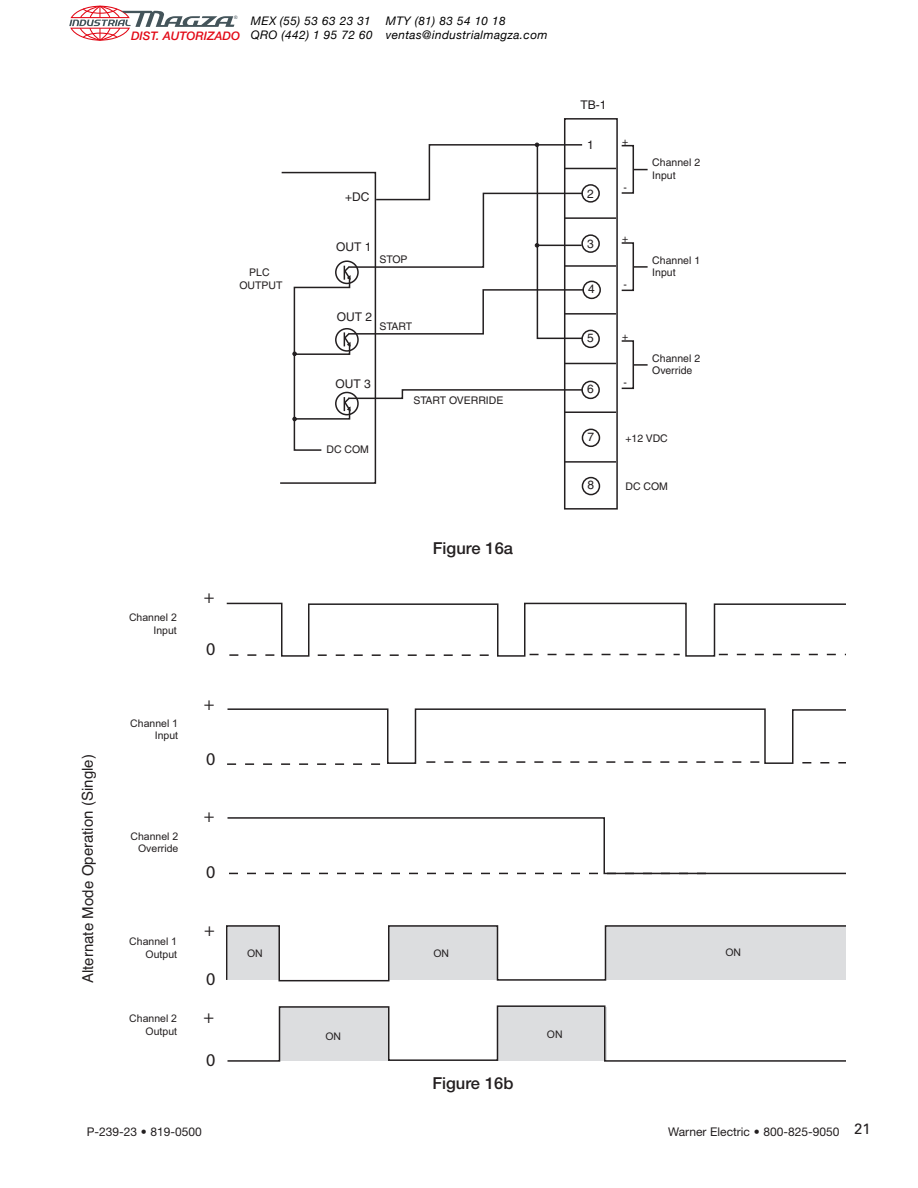
<style>
.page{position:relative;width:918px;height:1188px;background:#fff}
.page>*{position:absolute;margin:0;border:0;box-sizing:border-box;transform-origin:0 0}
.t1{font:18px "Myriad";color:#231f20}
.t2{font:500 16.5px "Helvetica Neue";color:#231f20}
.t3{font:15px "Helvetica";color:#231f20}
.t4{font:12px "Helvetica Neue";color:#231f20}
.t5{font:12px "Helvetica";color:#231f20}
.t6{font:italic 11.85px/14.5px "Helvetica Neue";letter-spacing:.035em;color:#000}
.t7{font:italic 500 11.85px "Helvetica Neue";color:#e20916}
.t8{font:10.5px/12.6px "Helvetica";color:#231f20}
.t9{font:10.5px/12.6px "Arial";color:#231f20;text-align:right}
.t10{font:4.65px "Arial";color:#44545a}
</style>
<div class="page">
<div style="left:564px;top:118px;width:54px;height:392px;border:2px solid #231f20"></div>
<hr style="left:565px;top:168px;width:51px;height:1px;background:#231f20">
<hr style="left:565px;top:217px;width:51px;height:2px;background:#231f20">
<hr style="left:565px;top:265px;width:51px;height:2px;background:#231f20">
<hr style="left:565px;top:313px;width:51px;height:2px;background:#231f20">
<hr style="left:565px;top:363px;width:51px;height:1px;background:#231f20">
<hr style="left:565px;top:411px;width:51px;height:2px;background:#231f20">
<hr style="left:565px;top:461px;width:51px;height:2px;background:#231f20">
<div style="left:581px;top:184px;width:19px;height:19px;border:2px solid #231f20;border-radius:50%"></div>
<div style="left:581px;top:234px;width:19px;height:19px;border:2px solid #231f20;border-radius:50%"></div>
<div style="left:582px;top:281px;width:19px;height:18px;border:2px solid #231f20;border-radius:50%"></div>
<div style="left:581px;top:330px;width:19px;height:18px;border:2px solid #231f20;border-radius:50%"></div>
<div style="left:581px;top:381px;width:19px;height:18px;border:2px solid #231f20;border-radius:50%"></div>
<div style="left:582px;top:429px;width:18px;height:18px;border:2px solid #231f20;border-radius:50%"></div>
<div style="left:582px;top:477px;width:18px;height:18px;border:2px solid #231f20;border-radius:50%"></div>
<div style="left:621px;top:145px;width:13px;height:49px;border:2px solid #231f20"></div>
<svg style="left:633px;top:169px;width:15px;height:1px"></svg>
<div style="left:621px;top:242px;width:13px;height:49px;border:2px solid #231f20"></div>
<svg style="left:633px;top:266px;width:15px;height:2px"></svg>
<div style="left:621px;top:340px;width:13px;height:49px;border:2px solid #231f20"></div>
<svg style="left:633px;top:364px;width:15px;height:2px"></svg>
<svg style="left:280px;top:143px;width:305px;height:342px"></svg>
<svg style="left:227px;top:817px;width:619px;height:58px"></svg>
<svg style="left:226px;top:925px;width:620px;height:57px"></svg>
<svg style="left:227px;top:1005px;width:619px;height:57px"></svg>
<svg style="left:226px;top:602px;width:620px;height:55px"></svg>
<svg style="left:227px;top:708px;width:619px;height:57px"></svg>
<svg style="left:69px;top:5px;width:165px;height:36px"></svg>
<h3 class="t3" style="left:79px;top:983px;width:230px;rotate:-90deg">Alternate Mode Operation (Single)</h3>
<p class="t10" style="left:234px;top:15px;width:5px">®</p>
<p class="t7" style="left:131px;top:30px;width:110px">DIST. AUTORIZADO</p>
<p class="t6" style="left:251px;top:13px;width:123px">MEX (55) 53 63 23 31<br>QRO (442) 1 95 72 60</p>
<p class="t6" style="left:386px;top:13px;width:163px">MTY (81) 83 54 10 18 ventas@industrialmagza.com</p>
<p class="t9" style="left:129px;top:611px;width:49px">Channel 2<br>Input</p>
<p class="t9" style="left:130px;top:717px;width:49px">Channel 1<br>Input</p>
<p class="t9" style="left:131px;top:830px;width:49px">Channel 2<br>Override</p>
<p class="t9" style="left:129px;top:935px;width:49px">Channel 1<br>Output</p>
<p class="t9" style="left:129px;top:1012px;width:49px">Channel 2<br>Output</p>
<h1 class="t1" style="left:204px;top:590px;width:12px">+</h1>
<h1 class="t1" style="left:206px;top:642px;width:11px">0</h1>
<h1 class="t1" style="left:204px;top:697px;width:12px">+</h1>
<h1 class="t1" style="left:206px;top:753px;width:11px">0</h1>
<h1 class="t1" style="left:204px;top:809px;width:12px">+</h1>
<h1 class="t1" style="left:206px;top:865px;width:11px">0</h1>
<h1 class="t1" style="left:204px;top:923px;width:12px">+</h1>
<h1 class="t1" style="left:206px;top:973px;width:11px">0</h1>
<h1 class="t1" style="left:203px;top:1010px;width:12px">+</h1>
<h1 class="t1" style="left:206px;top:1054px;width:11px">0</h1>
<p class="t8" style="left:239px;top:267px;width:45px;text-align:center">PLC<br>OUTPUT</p>
<p class="t5" style="left:345px;top:193px;width:26px">+DC</p>
<p class="t5" style="left:336px;top:243px;width:37px">OUT 1</p>
<p class="t8" style="left:379px;top:254px;width:30px">STOP</p>
<p class="t5" style="left:337px;top:312px;width:37px">OUT 2</p>
<p class="t8" style="left:379px;top:321px;width:34px">START</p>
<p class="t5" style="left:335px;top:380px;width:37px">OUT 3</p>
<p class="t8" style="left:326px;top:444px;width:44px">DC COM</p>
<p class="t8" style="left:413px;top:395px;width:92px">START OVERRIDE</p>
<h2 class="t2" style="left:433px;top:542px;width:82px">Figure 16a</h2>
<p class="t5" style="left:580px;top:101px;width:28px">TB-1</p>
<p class="t5" style="left:587px;top:140px;width:8px">1</p>
<p class="t8" style="left:622px;top:136px;width:8px">+</p>
<p class="t8" style="left:652px;top:158px;width:49px">Channel 2<br>Input</p>
<p class="t5" style="left:587px;top:189px;width:8px">2</p>
<p class="t8" style="left:624px;top:182px;width:5px">-</p>
<p class="t5" style="left:587px;top:239px;width:8px">3</p>
<p class="t5" style="left:588px;top:285px;width:8px">4</p>
<p class="t8" style="left:622px;top:233px;width:8px">+</p>
<p class="t8" style="left:624px;top:279px;width:5px">-</p>
<p class="t8" style="left:652px;top:255px;width:49px">Channel 1<br>Input</p>
<p class="t5" style="left:587px;top:333px;width:8px">5</p>
<p class="t8" style="left:622px;top:331px;width:8px">+</p>
<p class="t8" style="left:652px;top:353px;width:49px">Channel 2<br>Override</p>
<p class="t5" style="left:587px;top:385px;width:8px">6</p>
<p class="t5" style="left:587px;top:433px;width:8px">7</p>
<p class="t5" style="left:587px;top:480px;width:8px">8</p>
<p class="t8" style="left:624px;top:377px;width:5px">-</p>
<p class="t8" style="left:625px;top:433px;width:44px">+12 VDC</p>
<p class="t8" style="left:625px;top:481px;width:44px">DC COM</p>
<p class="t9" style="left:247px;top:947px;width:17px">ON</p>
<p class="t9" style="left:433px;top:947px;width:17px">ON</p>
<p class="t9" style="left:325px;top:1030px;width:17px">ON</p>
<p class="t9" style="left:547px;top:1028px;width:17px">ON</p>
<h2 class="t2" style="left:432px;top:1077px;width:83px">Figure 16b</h2>
<p class="t9" style="left:725px;top:946px;width:17px">ON</p>
<p class="t4" style="left:87px;top:1124px;width:117px">P-239-23 • 819-0500</p>
<p class="t4" style="left:668px;top:1124px;width:204px">Warner Electric • 800-825-9050 <sup>21</sup></p>
</div>
